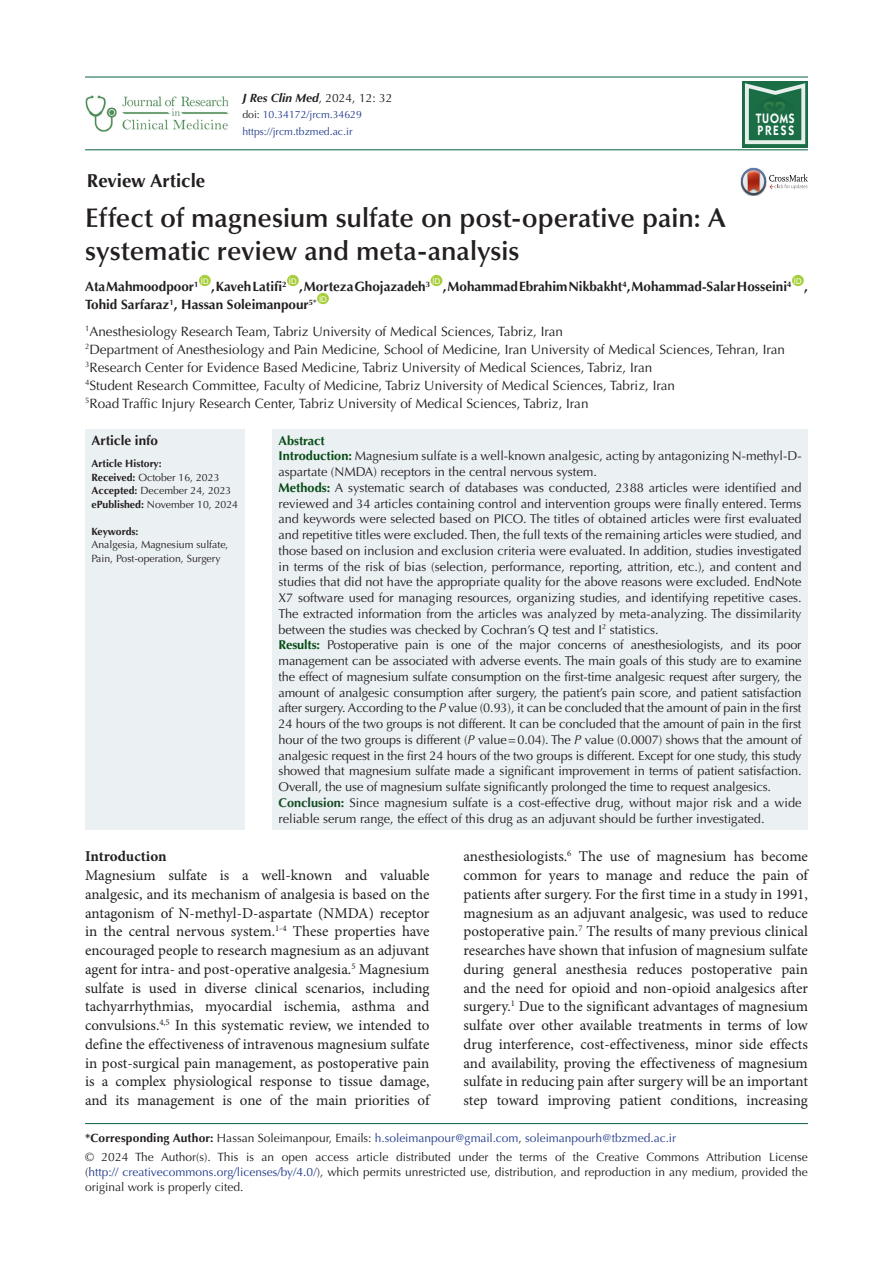
<style>
.page{position:relative;width:893px;height:1263px;background:#fff}
.page>*{position:absolute;margin:0;border:0;box-sizing:border-box;transform-origin:0 0}
.t1{font:600 27px/33px "Optima LT Std";color:#231f20}
.t2{font:700 18.75px "Optima LT Std";color:#231f20}
.Normal__Web{font:15px/18.8px "Minion Pro";letter-spacing:-.005em;color:#231f20;text-align:justify}
.t3{font:700 15px "Minion Pro";letter-spacing:-.005em;color:#231f20}
.t4{font:600 13.65px/12px "ITC Kabel Std";letter-spacing:.11em;color:#fff;scale:.85 1}
.t5{font:13.5px "Optima LT Std";color:#231f20}
.t6{font:700 13.5px "Optima LT Std";color:#231f20}
.Default{font:12.75px/15.8px "Optima LT Std";color:#231f20}
.t7{font:700 12.75px "Optima LT Std";color:#054b14}
.corresponding{font:12px/15px "Optima LT Std";color:#231f20;text-align:justify}
.corresponding-2{font:12px "Optima LT Std";letter-spacing:-.005em;color:#253f8e}
.t8{font:italic 700 12px "Optima LT Std";color:#231f20}
.t9{font:10.5px/13.5px "Optima LT Std";color:#231f20}
.t10{font:10.5px "Optima LT Std";color:#253f8e}
.t11{font:700 10.5px "Optima LT Std";color:#231f20}
.t12{font:700 10.5px "Optima LT Std";letter-spacing:-.02em;color:#231f20}
.t13{font:7.8px "Arial";color:#fff}
.s1{font-weight:400;font-style:normal}
.s2{color:#231f20}
.s3{font-weight:700}
.s4{font-weight:700;color:#054b14}
.s5{font-style:italic}
.s6{font-weight:700;color:#154b23}
.s7{font-weight:700;color:#231f20}
.s8{color:#253f8e}
</style>
<div class="page">
<hr style="left:85px;top:149px;width:723px;height:1px;background:#1e7252">
<hr style="left:85px;top:76px;width:723px;height:2px;background:#1e7252">
<div style="left:199px;top:275px;width:12px;height:11px;background:#a6ce39;border-radius:50%"></div>
<div style="left:287px;top:275px;width:12px;height:11px;background:#a6ce39;border-radius:50%"></div>
<div style="left:431px;top:275px;width:11px;height:11px;background:#a6ce39;border-radius:50%"></div>
<div style="left:792px;top:275px;width:12px;height:11px;background:#a6ce39;border-radius:50%"></div>
<div style="left:317px;top:293px;width:12px;height:11px;background:#a6ce39;border-radius:50%"></div>
<svg style="left:741px;top:168px;width:67px;height:27px"></svg>
<hr style="left:85px;top:1123px;width:723px;height:1px;background:#1e7252">
<img style="left:85px;top:95px;width:144px;height:37px">
<div style="left:742px;top:81px;width:66px;height:66px;background:linear-gradient(to right,#1c6e47,#1b6d46)"></div>
<svg style="left:745px;top:83px;width:60px;height:61px;background:#4b8b6c"></svg>
<div style="left:85px;top:429px;width:159px;height:400px;background:#ebf0f3"></div>
<div style="left:272px;top:429px;width:536px;height:400px;background:#ebf0f3"></div>
<p class="t2" style="left:87px;top:170px;width:120px">Review Article</p>
<p class="t8" style="left:242px;top:90px;width:151px">J Res Clin Med<span class="s1">, 2024, 12: 32</span></p>
<p class="t10" style="left:242px;top:109px;width:121px"><span class="s2">doi:</span> 10.34172/jrcm.34629</p>
<p class="t10" style="left:242px;top:126px;width:112px">https://jrcm.tbzmed.ac.ir</p>
<p class="t4" style="left:756px;top:113px;width:47px">TUOMS<br>PRESS</p>
<p class="t1" style="left:85px;top:202px;width:642px">Effect of magnesium sulfate on post-operative pain: A systematic review and meta-analysis</p>
<p class="t6" style="left:85px;top:279px;width:115px">Ata Mahmoodpoor<sup>1</sup></p>
<p class="t13" style="left:201px;top:275px;width:9px">ID</p>
<p class="t13" style="left:289px;top:275px;width:9px">ID</p>
<p class="t13" style="left:432px;top:275px;width:9px">ID</p>
<p class="t13" style="left:794px;top:275px;width:9px">ID</p>
<p class="t6" style="left:211px;top:279px;width:77px">, Kaveh Latifi<sup>2</sup></p>
<p class="t6" style="left:299px;top:279px;width:132px">, Morteza Ghojazadeh<sup>3</sup></p>
<p class="t6" style="left:443px;top:279px;width:350px">, Mohammad Ebrahim Nikbakht<sup>4</sup>, Mohammad-Salar Hosseini<sup>4</sup></p>
<p class="t6" style="left:804px;top:279px;width:5px">,</p>
<p class="t13" style="left:319px;top:293px;width:9px">ID</p>
<p class="t5" style="left:85px;top:323px;width:480px"><sup>1</sup>Anesthesiology Research Team, Tabriz University of Medical Sciences, Tabriz, Iran</p>
<p class="t5" style="left:85px;top:341px;width:701px"><sup>2</sup>Department of Anesthesiology and Pain Medicine, School of Medicine, Iran University of Medical Sciences, Tehran, Iran</p>
<p class="t5" style="left:85px;top:359px;width:569px"><sup>3</sup>Research Center for Evidence Based Medicine, Tabriz University of Medical Sciences, Tabriz, Iran</p>
<p class="t5" style="left:85px;top:377px;width:591px"><sup>4</sup>Student Research Committee, Faculty of Medicine, Tabriz University of Medical Sciences, Tabriz, Iran</p>
<p class="t5" style="left:85px;top:395px;width:505px"><sup>5</sup>Road Traffic Injury Research Center, Tabriz University of Medical Sciences, Tabriz, Iran</p>
<p class="t6" style="left:85px;top:297px;width:233px">Tohid Sarfaraz<sup>1</sup>, Hassan Soleimanpour<sup>5*</sup></p>
<p class="t6" style="left:91px;top:433px;width:68px">Article info</p>
<p class="t11" style="left:91px;top:457px;width:72px">Article History:</p>
<p class="t9" style="left:91px;top:470px;width:130px"><span class="s3">Received:</span> October 16, 2023</p>
<p class="t9" style="left:91px;top:484px;width:142px"><span class="s3">Accepted:</span> December 24, 2023</p>
<p class="t9" style="left:91px;top:497px;width:148px"><span class="s3">ePublished:</span> November 10, 2024</p>
<p class="t12" style="left:91px;top:525px;width:49px">Keywords:</p>
<p class="t9" style="left:91px;top:538px;width:139px">Analgesia, Magnesium sulfate,<br>Pain, Post-operation, Surgery</p>
<p class="t7" style="left:279px;top:433px;width:48px">Abstract</p>
<p class="Default" style="left:279px;top:448px;width:525px"><span class="s4">Introduction:</span> Magnesium sulfate is a well-known analgesic, acting by antagonizing N-methyl-D&shy;aspartate (NMDA) receptors in the central nervous system.</p>
<p class="Default" style="left:279px;top:480px;width:525px;text-align:justify"><span class="s4">Methods:</span> A systematic search of databases was conducted, 2388 articles were identified and reviewed and 34 articles containing control and intervention groups were finally entered. Terms and keywords were selected based on PICO. The titles of obtained articles were first evaluated and repetitive titles were excluded. Then, the full texts of the remaining articles were studied, and those based on inclusion and exclusion criteria were evaluated. In addition, studies investigated in terms of the risk of bias (selection, performance, reporting, attrition, etc.), and content and studies that did not have the appropriate quality for the above reasons were excluded. EndNote X7 software used for managing resources, organizing studies, and identifying repetitive cases.<br>The extracted information from the articles was analyzed by meta-analyzing. The dissimilarity between the studies was checked by Cochran’s Q test and I<sup>2</sup> statistics.</p>
<p class="Default" style="left:279px;top:637px;width:525px;text-align:justify"><span class="s4">Results:</span> Postoperative pain is one of the major concerns of anesthesiologists, and its poor management can be associated with adverse events. The main goals of this study are to examine the effect of magnesium sulfate consumption on the first-time analgesic request after surgery, the amount of analgesic consumption after surgery, the patient’s pain score, and patient satisfaction after surgery. According to the <span class="s5">P</span> value (0.93), it can be concluded that the amount of pain in the first 24 hours of the two groups is not different. It can be concluded that the amount of pain in the first hour of the two groups is different (<span class="s5">P</span> value=0.04). The <span class="s5">P</span> value (0.0007) shows that the amount of analgesic request in the first 24 hours of the two groups is different. Except for one study, this study showed that magnesium sulfate made a significant improvement in terms of patient satisfaction.<br>Overall, the use of magnesium sulfate significantly prolonged the time to request analgesics.</p>
<p class="Default" style="left:279px;top:795px;width:524px"><span class="s6">Conclusion:</span> Since magnesium sulfate is a cost-effective drug, without major risk and a wide reliable serum range, the effect of this drug as an adjuvant should be further investigated.</p>
<p class="t3" style="left:85px;top:846px;width:83px">Introduction</p>
<p class="Normal__Web" style="left:85px;top:866px;width:346px">Magnesium sulfate is a well-known and valuable analgesic, and its mechanism of analgesia is based on the antagonism of N-methyl-D-aspartate (NMDA) receptor in the central nervous system.<sup>1-4</sup> These properties have encouraged people to research magnesium as an adjuvant agent for intra- and post-operative analgesia.<sup>5</sup> Magnesium sulfate is used in diverse clinical scenarios, including tachyarrhythmias, myocardial ischemia, asthma and convulsions.<sup>4,5</sup> In this systematic review, we intended to define the effectiveness of intravenous magnesium sulfate in post-surgical pain management, as postoperative pain is a complex physiological response to tissue damage, and its management is one of the main priorities of</p>
<p class="Normal__Web" style="left:463px;top:848px;width:346px">anesthesiologists.<sup>6</sup> The use of magnesium has become common for years to manage and reduce the pain of patients after surgery. For the first time in a study in 1991, magnesium as an adjuvant analgesic, was used to reduce postoperative pain.<sup>7</sup> The results of many previous clinical researches have shown that infusion of magnesium sulfate during general anesthesia reduces postoperative pain and the need for opioid and non-opioid analgesics after surgery.<sup>1</sup> Due to the significant advantages of magnesium sulfate over other available treatments in terms of low drug interference, cost-effectiveness, minor side effects and availability, proving the effectiveness of magnesium sulfate in reducing pain after surgery will be an important step toward improving patient conditions, increasing</p>
<p class="corresponding-2" style="left:85px;top:1131px;width:592px"><span class="s7">*Corresponding Author:</span> <span class="s2">Hassan Soleimanpour, Emails:</span> h.soleimanpour@gmail.com<span class="s2">,</span> soleimanpourh@tbzmed.ac.ir</p>
<p class="corresponding" style="left:85px;top:1149px;width:724px">© 2024 The Author(s). This is an open access article distributed under the terms of the Creative Commons Attribution License (<span class="s8">http:// creativecommons.org/licenses/by/4.0/</span>), which permits unrestricted use, distribution, and reproduction in any medium, provided the original work is properly cited.</p>
</div>
